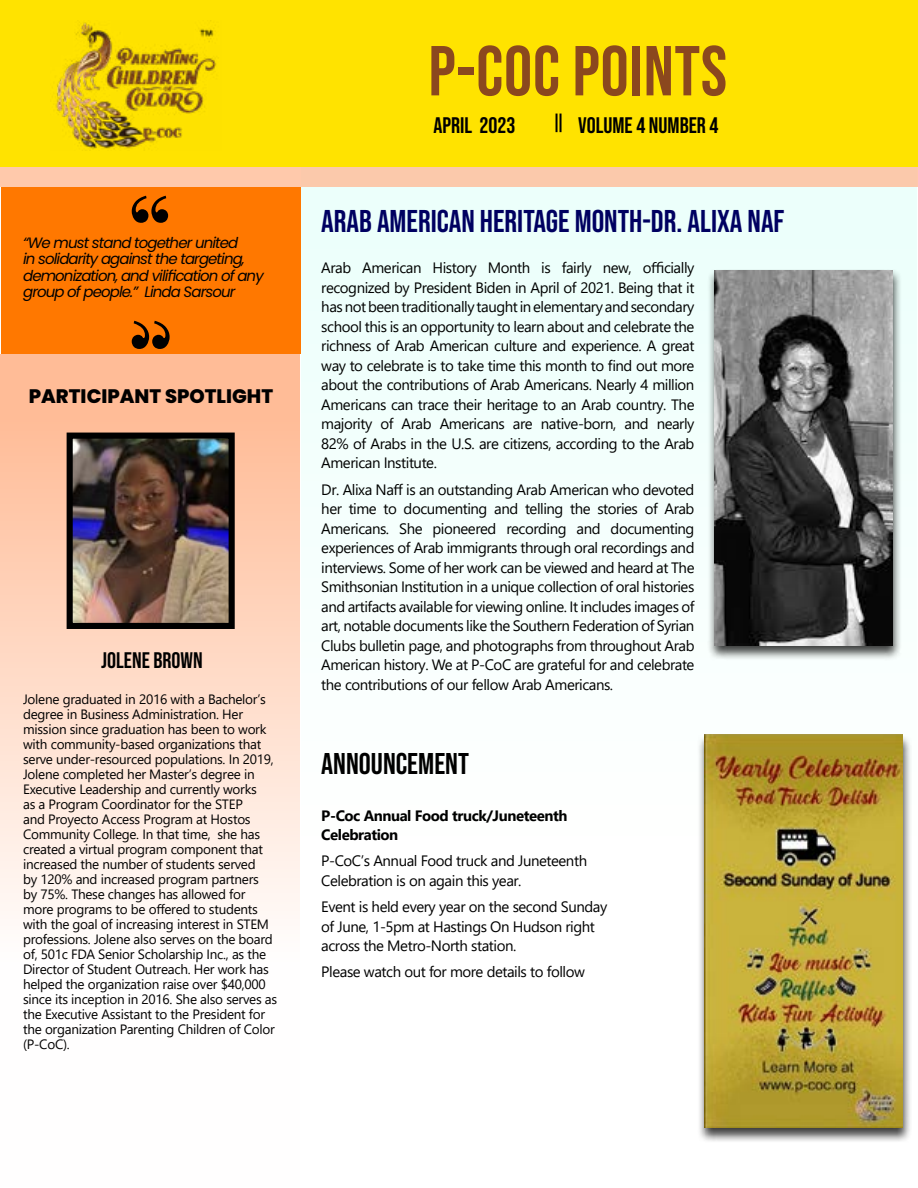
<style>
.page{position:relative;width:918px;height:1188px;background:#fff}
.page>*{position:absolute;margin:0;border:0;box-sizing:border-box;transform-origin:0 0}
.t1{font:70.5px "Bebas Neue";letter-spacing:.01em;color:#8b481e}
.t2{font:31.5px "Bebas Neue";color:#000061}
.t3{font:30px "Bebas Neue";color:#000}
.t4{font:22.5px "Bebas Neue";color:#000}
.t5{font:800 19.5px "Poppins";color:#000}
.t6{font:15px/19.5px "Segoe UI";letter-spacing:-.03em;color:#000;text-align:justify}
.t7{font:italic 15px/16.5px "Poppins";letter-spacing:-.06em;color:#000}
.t8{font:700 15px/19.5px "Segoe UI";letter-spacing:-.03em;color:#000}
.t9{font:13.5px/15px "Segoe UI";letter-spacing:-.02em;color:#000}
</style>
<div class="page">
<div style="left:0;top:354px;width:299px;height:832px;background:linear-gradient(to bottom,#fdb994,#fff)"></div>
<div style="left:301px;top:167px;width:616px;height:1020px;background:linear-gradient(to right,#f9fffe,#f5fffd)"></div>
<div style="left:1px;top:187px;width:300px;height:166px;background:#ff7800"></div>
<div style="left:0;top:165px;width:918px;height:22px;background:#fbc9ab"></div>
<div style="left:0;top:0;width:918px;height:167px;background:#ffe300"></div>
<img style="left:56px;top:20px;width:161px;height:129px">
<svg style="left:132px;top:196px;width:36px;height:27px"></svg>
<svg style="left:132px;top:321px;width:38px;height:28px"></svg>
<svg style="left:556px;top:114px;width:6px;height:18px"></svg>
<img style="left:74px;top:440px;width:154px;height:182px">
<div style="left:67px;top:433px;width:168px;height:196px;border:6px solid #000"></div>
<div style="left:707px;top:269px;width:195px;height:391px;background:#000;opacity:.75"></div>
<img style="left:714px;top:270px;width:179px;height:375px">
<div style="left:698px;top:735px;width:214px;height:408px;background:#000;opacity:.75"></div>
<img style="left:704px;top:735px;width:199px;height:392px">
<p class="t7" style="left:23px;top:234px;width:242px">“We must stand together united<br>in solidarity against the targeting, demonization, and vilification of any group of people.” Linda Sarsour</p>
<h3 class="t5" style="left:29px;top:385px;width:246px">PARTICIPANT SPOTLIGHT</h3>
<h3 class="t4" style="left:101px;top:648px;width:103px">JOLENE BROWN</h3>
<p class="t9" style="left:23px;top:690px;width:256px">Jolene graduated in 2016 with a Bachelor’s degree in Business Administration. Her mission since graduation has been to work with community-based organizations that serve under-resourced populations. In 2019, Jolene completed her Master’s degree in Executive Leadership and currently works<br>as a Program Coordinator for the STEP<br>and Proyecto Access Program at Hostos Community College. In that time, she has created a virtual program component that increased the number of students served<br>by 120% and increased program partners<br>by 75%. These changes has allowed for more programs to be offered to students with the goal of increasing interest in STEM professions. Jolene also serves on the board of, 501c FDA Senior Scholarship Inc., as the Director of Student Outreach. Her work has helped the organization raise over $40,000 since its inception in 2016. She also serves as the Executive Assistant to the President for the organization Parenting Children of Color (P-CoC).</p>
<h1 class="t1" style="left:429px;top:31px;width:300px">P-COC POINTS</h1>
<h3 class="t4" style="left:578px;top:113px;width:142px">VOLUME 4 NUMBER 4</h3>
<h3 class="t4" style="left:434px;top:113px;width:84px">APRIL 2023</h3>
<h2 class="t2" style="left:321px;top:203px;width:465px">ARAB AMERICAN HERITAGE MONTH-DR. ALIXA NAF</h2>
<p class="t6" style="left:321px;top:257px;width:375px">Arab American History Month is fairly new, officially recognized by President Biden in April of 2021. Being that it has not been traditionally taught in elementary and secondary school this is an opportunity to learn about and celebrate the richness of Arab American culture and experience. A great way to celebrate is to take time this month to find out more about the contributions of Arab Americans. Nearly 4 million Americans can trace their heritage to an Arab country. The majority of Arab Americans are native-born, and nearly 82% of Arabs in the U.S. are citizens, according to the Arab American Institute.</p>
<p class="t6" style="left:321px;top:478px;width:375px">Dr. Alixa Naff is an outstanding Arab American who devoted her time to documenting and telling the stories of Arab Americans. She pioneered recording and documenting experiences of Arab immigrants through oral recordings and interviews. Some of her work can be viewed and heard at The Smithsonian Institution in a unique collection of oral histories and artifacts available for viewing online. It includes images of art, notable documents like the Southern Federation of Syrian Clubs bulletin page, and photographs from throughout Arab American history. We at P-CoC are grateful for and celebrate the contributions of our fellow Arab Americans.</p>
<h3 class="t3" style="left:321px;top:747px;width:149px">ANNOUNCEMENT</h3>
<p class="t8" style="left:321px;top:804px;width:248px">P-Coc Annual Food truck/Juneteenth<br>Celebration</p>
<p class="t6" style="left:321px;top:850px;width:267px">P-CoC’s Annual Food truck and Juneteenth<br>Celebration is on again this year.</p>
<p class="t6" style="left:321px;top:896px;width:288px;text-align:left">Event is held every year on the second Sunday of June, 1-5pm at Hastings On Hudson right across the Metro-North station.</p>
<p class="t6" style="left:321px;top:961px;width:265px">Please watch out for more details to follow</p>
</div>
